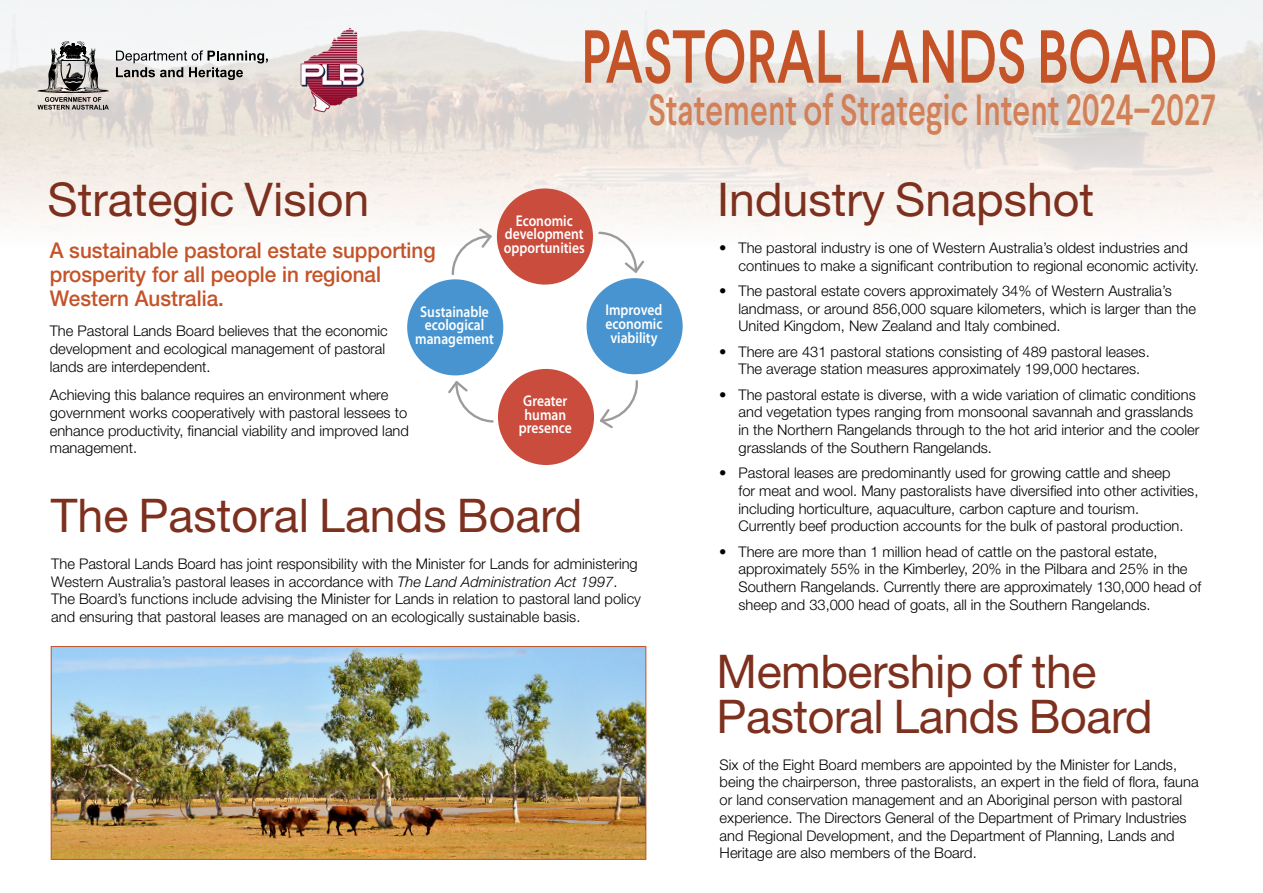
<style>
.page{position:relative;width:1263px;height:893px;background:#fff}
.page>*{position:absolute;margin:0;border:0;box-sizing:border-box;transform-origin:0 0}
.t1{font:500 74.85px "Larsseit";color:#c45328;scale:.72 1}
.t2{font:46.5px/45px "Helvetica Neue LT Std";color:#7d301d}
.t3{font:500 43.5px "Larsseit";color:#d28057;scale:.74 1}
.t4{font:500 21.75px/24px "Helvetica Neue LT Std";color:#c45328;scale:.95 1}
.t5{font:600 15.6px/13.5px "Myriad Pro";color:#fff;text-align:center;scale:.87 1}
.t6{font:300 14.7px/17.7px "Helvetica Neue LT Std";color:#000}
.s1{font-style:italic}
</style>
<div class="page">
<img style="left:0;top:0;width:1263px;height:465px">
<img style="left:295px;top:26px;width:72px;height:91px">
<svg style="left:38px;top:41px;width:71px;height:69px"></svg>
<svg style="left:116px;top:50px;width:152px;height:30px"></svg>
<img style="left:53px;top:648px;width:591px;height:209px">
<div style="left:51px;top:646px;width:595px;height:213px;border:1px solid #c45328"></div>
<div style="left:407px;top:279px;width:96px;height:96px;background:#4794d0;border-radius:50%"></div>
<div style="left:498px;top:369px;width:96px;height:96px;background:#ca4c3d;border-radius:50%"></div>
<div style="left:587px;top:278px;width:96px;height:96px;background:#4794d0;border-radius:50%"></div>
<div style="left:497px;top:188px;width:96px;height:97px;background:#ca4c3d;border-radius:50%"></div>
<svg style="left:450px;top:226px;width:44px;height:50px"></svg>
<svg style="left:597px;top:230px;width:49px;height:45px"></svg>
<svg style="left:598px;top:379px;width:41px;height:51px"></svg>
<svg style="left:446px;top:379px;width:49px;height:45px"></svg>
<h1 class="t1" style="left:581px;top:9px;width:885px">PASTORAL LANDS BOARD</h1>
<h3 class="t3" style="left:648px;top:82px;width:768px">Statement of Strategic Intent 2024–2027</h3>
<h2 class="t2" style="left:48px;top:177px;width:323px">Strategic Vision</h2>
<h2 class="t2" style="left:717px;top:177px;width:379px">Industry Snapshot</h2>
<p class="t5" style="left:504px;top:213px;width:95px">Economic development opportunities</p>
<p class="t6" style="left:738px;top:238px;width:462px;text-indent:-20px">• The pastoral industry is one of Western Australia’s oldest industries and continues to make a significant contribution to regional economic activity.</p>
<p class="t6" style="left:738px;top:282px;width:459px;text-indent:-20px">• The pastoral estate covers approximately 34% of Western Australia’s landmass, or around 856,000 square kilometers, which is larger than the<br>United Kingdom, New Zealand and Italy combined.</p>
<p class="t6" style="left:738px;top:342px;width:413px;text-indent:-20px">• There are 431 pastoral stations consisting of 489 pastoral leases.<br>The average station measures approximately 199,000 hectares.</p>
<p class="t6" style="left:738px;top:385px;width:462px;text-indent:-20px">• The pastoral estate is diverse, with a wide variation of climatic conditions and vegetation types ranging from monsoonal savannah and grasslands in the Northern Rangelands through to the hot arid interior and the cooler grasslands of the Southern Rangelands.</p>
<p class="t6" style="left:738px;top:464px;width:461px;text-indent:-20px">• Pastoral leases are predominantly used for growing cattle and sheep<br>for meat and wool. Many pastoralists have diversified into other activities, including horticulture, aquaculture, carbon capture and tourism.<br>Currently beef production accounts for the bulk of pastoral production.</p>
<p class="t6" style="left:738px;top:542px;width:464px;text-indent:-20px">• There are more than 1 million head of cattle on the pastoral estate, approximately 55% in the Kimberley, 20% in the Pilbara and 25% in the Southern Rangelands. Currently there are approximately 130,000 head of sheep and 33,000 head of goats, all in the Southern Rangelands.</p>
<h3 class="t4" style="left:50px;top:238px;width:408px">A sustainable pastoral estate supporting prosperity for all people in regional<br>Western Australia.</h3>
<p class="t6" style="left:50px;top:322px;width:339px">The Pastoral Lands Board believes that the economic development and ecological management of pastoral lands are interdependent.</p>
<p class="t6" style="left:50px;top:386px;width:361px">Achieving this balance requires an environment where government works cooperatively with pastoral lessees to enhance productivity, financial viability and improved land management.</p>
<p class="t5" style="left:605px;top:303px;width:67px">Improved economic viability</p>
<p class="t5" style="left:415px;top:304px;width:92px">Sustainable ecological management</p>
<p class="t5" style="left:519px;top:394px;width:62px">Greater human presence</p>
<h2 class="t2" style="left:51px;top:492px;width:533px">The Pastoral Lands Board</h2>
<p class="t6" style="left:51px;top:555px;width:591px">The Pastoral Lands Board has joint responsibility with the Minister for Lands for administering Western Australia’s pastoral leases in accordance with <span class="s1">The Land Administration Act 1997</span>.<br>The Board’s functions include advising the Minister for Lands in relation to pastoral land policy and ensuring that pastoral leases are managed on an ecologically sustainable basis.</p>
<h2 class="t2" style="left:717px;top:648px;width:438px">Membership of the<br>Pastoral Lands Board</h2>
<p class="t6" style="left:720px;top:755px;width:480px">Six of the Eight Board members are appointed by the Minister for Lands, being the chairperson, three pastoralists, an expert in the field of flora, fauna or land conservation management and an Aboriginal person with pastoral experience. The Directors General of the Department of Primary Industries and Regional Development, and the Department of Planning, Lands and Heritage are also members of the Board.</p>
</div>
